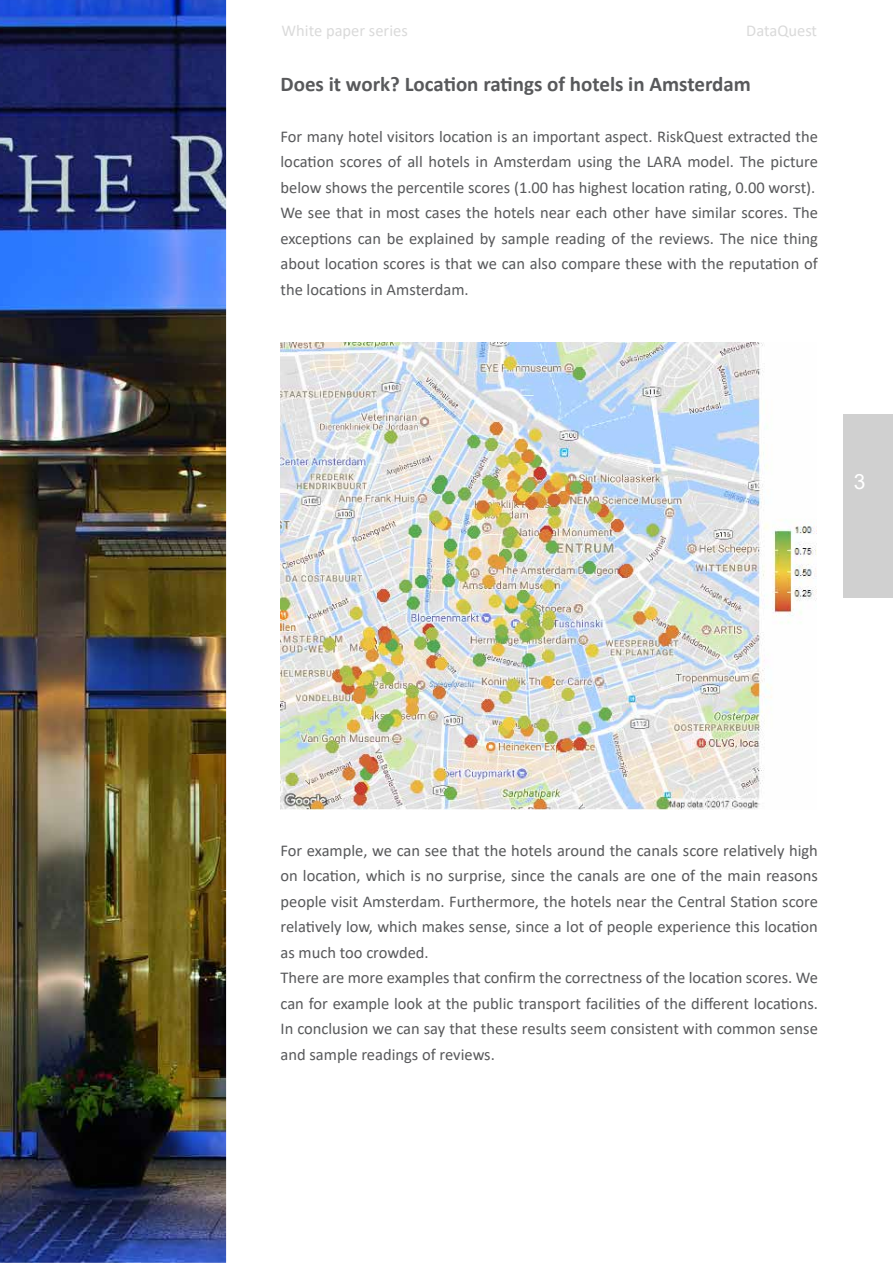
<style>
.page{position:relative;width:893px;height:1263px;background:#fff}
.page>*{position:absolute;margin:0;border:0;box-sizing:border-box;transform-origin:0 0}
.t1{font:700 21px "Calibri";color:#58595b}
.t2{font:21px "Arial";color:#fff}
.t3{font:16.5px/25.5px "Calibri";color:#58595b}
.t4{font:16.5px "Calibri";color:#dadada}
</style>
<div class="page">
<img style="left:0;top:0;width:226px;height:1263px">
<div style="left:843px;top:414px;width:50px;height:183px;background:#d0d0d0"></div>
<img style="left:281px;top:342px;width:536px;height:467px">
<p class="t4" style="left:282px;top:19px;width:128px">White paper series</p>
<p class="t4" style="left:746px;top:19px;width:72px">DataQuest</p>
<p class="t1" style="left:280px;top:69px;width:472px">Does it work? Location ratings of hotels in Amsterdam</p>
<p class="t3" style="left:280px;top:123px;width:539px">For many hotel visitors location is an important aspect. RiskQuest extracted the location scores of all hotels in Amsterdam using the LARA model. The picture below shows the percentile scores (1.00 has highest location rating, 0.00 worst).<br>We see that in most cases the hotels near each other have similar scores. The exceptions can be explained by sample reading of the reviews. The nice thing about location scores is that we can also compare these with the reputation of the locations in Amsterdam.</p>
<p class="t2" style="left:854px;top:467px;width:13px">3</p>
<p class="t3" style="left:280px;top:837px;width:539px">For example, we can see that the hotels around the canals score relatively high on location, which is no surprise, since the canals are one of the main reasons people visit Amsterdam. Furthermore, the hotels near the Central Station score relatively low, which makes sense, since a lot of people experience this location as much too crowded.<br>There are more examples that confirm the correctness of the location scores. We can for example look at the public transport facilities of the different locations.<br>In conclusion we can say that these results seem consistent with common sense and sample readings of reviews.</p>
</div>
